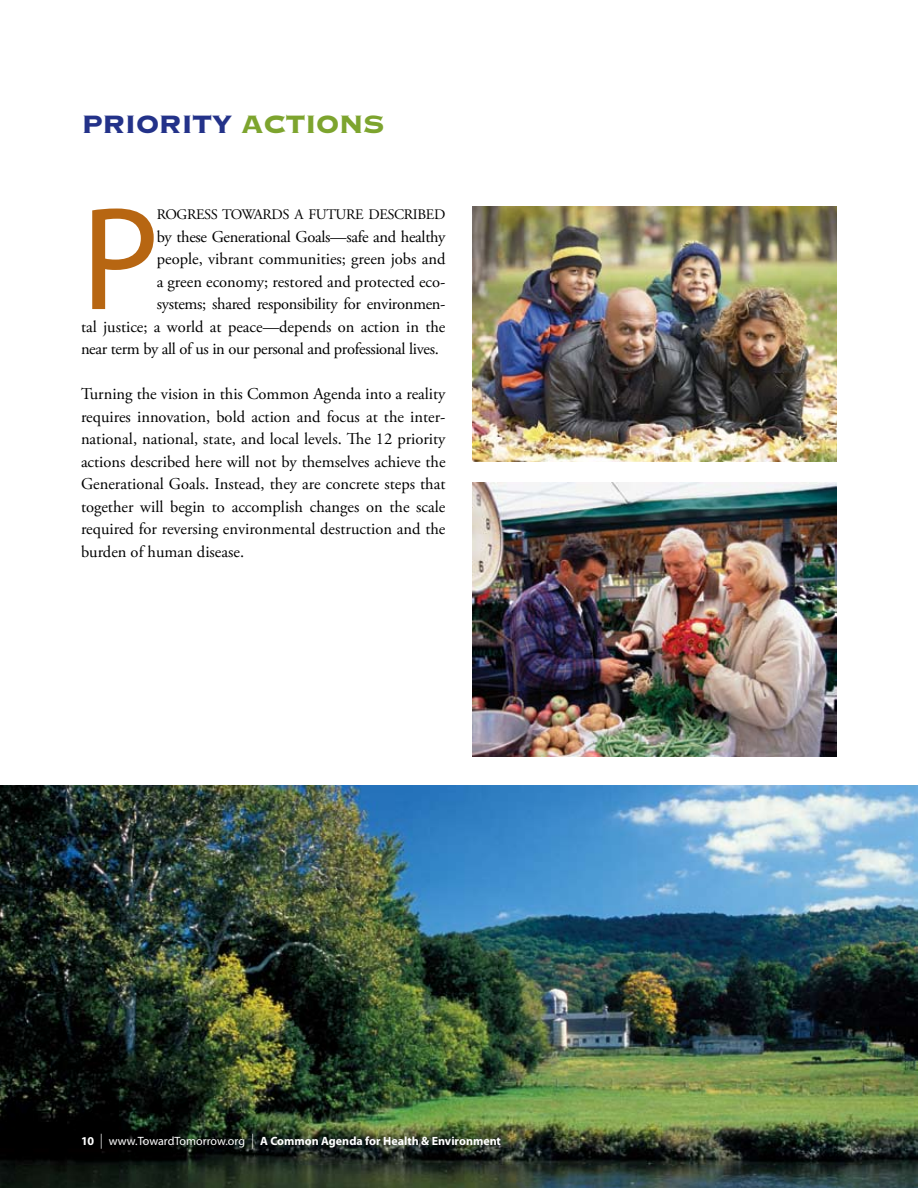
<style>
.page{position:relative;width:918px;height:1188px;background:#fff}
.page>*{position:absolute;margin:0;border:0;box-sizing:border-box;transform-origin:0 0}
.t1{font:148.05px "Myriad Pro";color:#b76612}
.t2{font:33px "Copperplate Thirty Three BC";letter-spacing:-.04em;color:#233289}
.t3{font:33px "Copperplate Thirty Three BC";color:#7da42e}
.t4{font:16.5px/22.5px "Adobe Garamond Pro";color:#000;text-align:justify}
.t5{font:16.5px "Adobe Garamond Pro";letter-spacing:-.02em;color:#000}
.t6{font:14.55px "Adobe Garamond Pro";letter-spacing:-.025em;color:#000}
.t7{font:700 12px "Myriad Pro";color:#fff}
.s1{color:#7da42e}
.s2{font-weight:300;font-size:15px}
.s3{font-weight:400}
</style>
<div class="page">
<img style="left:0;top:786px;width:918px;height:402px">
<img style="left:472px;top:207px;width:365px;height:255px">
<img style="left:472px;top:483px;width:365px;height:273px">
<h2 class="t2" style="left:81px;top:108px;width:182px">priority <span class="s1">act</span></h2>
<h2 class="t3" style="left:304px;top:108px;width:35px">ions</h2>
<h1 class="t1" style="left:81px;top:168px;width:80px">P</h1>
<p class="t6" style="left:157px;top:206px;width:290px">rogress towards a future des crib ed</p>
<p class="t5" style="left:157px;top:226px;width:291px">by these Generational Goals—safe and healthy</p>
<p class="t4" style="left:157px;top:248px;width:290px">people, vibrant communities; green jobs and</p>
<p class="t4" style="left:157px;top:271px;width:290px">a green economy; restored and protected eco-</p>
<p class="t5" style="left:157px;top:294px;width:290px">systems; shared responsibility for environmen-</p>
<p class="t4" style="left:81px;top:316px;width:366px">tal justice; a world at peace—depends on action in the</p>
<p class="t5" style="left:81px;top:339px;width:359px">near term by all of us in our personal and professional lives.</p>
<p class="t4" style="left:81px;top:383px;width:366px">Turning the vision in this Common Agenda into a reality requires innovation, bold action and focus at the inter&shy;national, national, state, and local levels. The 12 priority actions described here will not by themselves achieve the Generational Goals. Instead, they are concrete steps that together will begin to accomplish changes on the scale required for reversing environmental destruction and the burden of human disease.</p>
<p class="t7" style="left:81px;top:1133px;width:422px">10 <span class="s2">|</span> <span class="s3">www.TowardTomorrow.org</span> <span class="s2">|</span> A Common Agenda for Health &amp; Environment</p>
</div>
